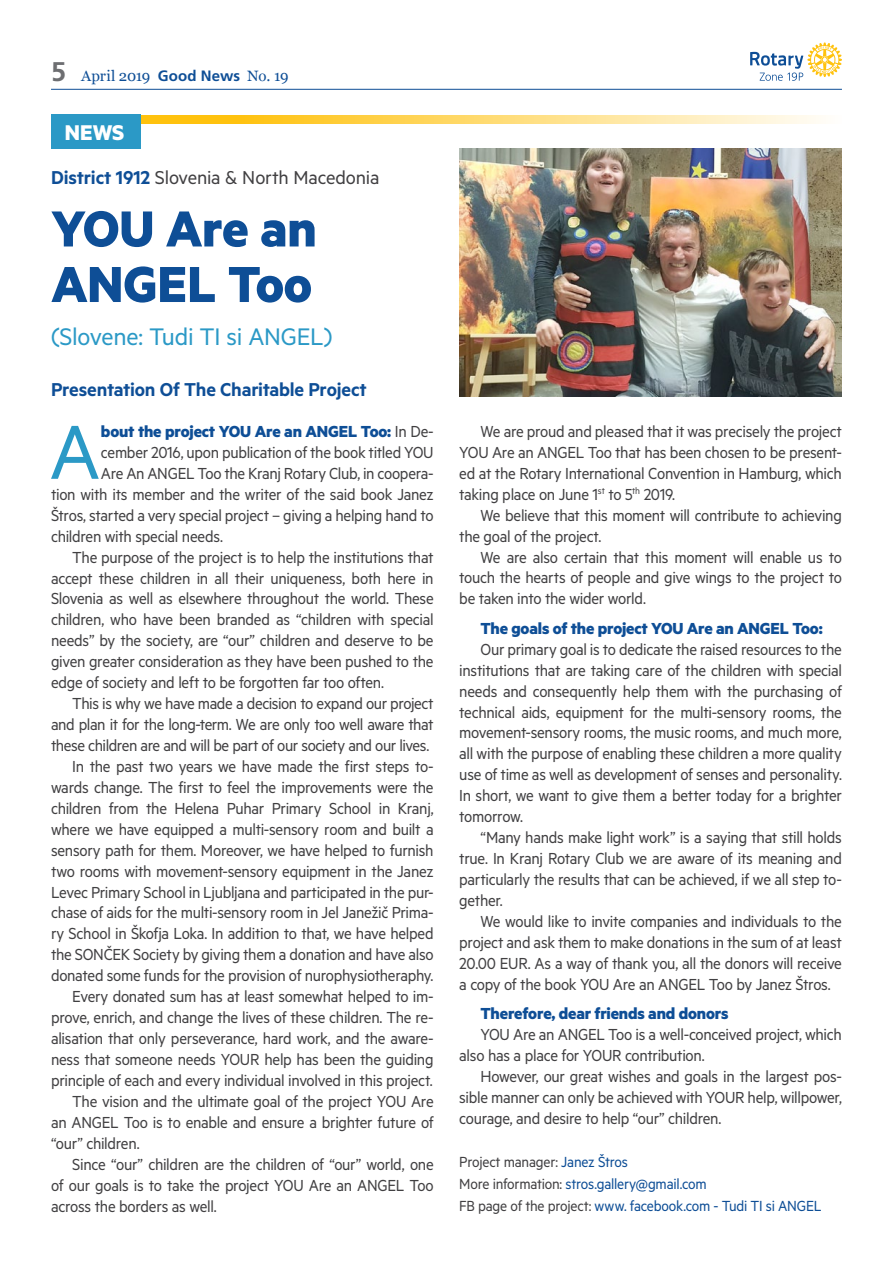
<style>
.page{position:relative;width:893px;height:1263px;background:#fff}
.page>*{position:absolute;margin:0;border:0;box-sizing:border-box;transform-origin:0 0}
.t1{font:86.1px "Metric";color:#2b99c6}
.t2{font:700 57px/55.5px "Metric";letter-spacing:-.005em;color:#0e4e96}
.t3{font:27px "Metric";letter-spacing:-.01em;color:#2b99c6}
.t4{font:700 24px "Metric";color:#fff}
.t5{font:21px "Metric";letter-spacing:-.01em;color:#414042}
.t6{font:600 21px "Metric";letter-spacing:-.01em;color:#0e4e96}
.t7{font:18px/21px "Metric";letter-spacing:-.02em;color:#414042;text-align:justify;scale:.95 1}
.t8{font:700 18px "Metric";letter-spacing:-.01em;color:#0e4e96}
.t9{font:16.5px/22.2px "Metric";letter-spacing:-.015em;color:#0e4e96;scale:.95 1}
.t10{font:15px "Georgia";letter-spacing:-.01em;color:#0e4e96}
.s1{font-family:"Frutiger";font-weight:700;font-size:27px;color:#6d6e71}
.s2{font-family:"Frutiger";font-weight:700}
.s3{font-weight:600;color:#0e4e96}
.s4{font-weight:400;color:#414042}
.s5{color:#414042}
</style>
<div class="page">
<svg style="left:750px;top:43px;width:92px;height:38px"></svg>
<hr style="left:51px;top:89px;width:791px;height:1px;background:#0e4e96">
<svg style="left:140px;top:115px;width:681px;height:8px;background:#feda71"></svg>
<div style="left:51px;top:115px;width:89px;height:34px;background:#2b99c6"></div>
<img style="left:459px;top:149px;width:383px;height:248px">
<p class="t10" style="left:51px;top:65px;width:239px"><span class="s1">5</span> April 2019 <span class="s2">Good News</span> No. 19</p>
<h3 class="t4" style="left:65px;top:118px;width:61px">NEWS</h3>
<p class="t5" style="left:51px;top:165px;width:330px"><span class="s3">District 1912</span> Slovenia &amp; North Macedonia</p>
<h2 class="t2" style="left:51px;top:199px;width:267px">YOU Are an<br>ANGEL Too</h2>
<h3 class="t3" style="left:51px;top:321px;width:283px">(Slovene: Tudi TI si ANGEL)</h3>
<p class="t6" style="left:51px;top:377px;width:317px">Presentation Of The Charitable Project</p>
<h1 class="t1" style="left:49px;top:402px;width:53px">A</h1>
<p class="t8" style="left:101px;top:420px;width:334px">bout the project YOU Are an ANGEL Too: <span class="s4">In De-</span></p>
<p class="t7" style="left:101px;top:441px;width:352px">cember 2016, upon publication of the book titled YOU</p>
<p class="t7" style="left:101px;top:462px;width:352px">Are An ANGEL Too the Kranj Rotary Club, in coopera-</p>
<p class="t7" style="left:51px;top:483px;width:404px">tion with its member and the writer of the said book Janez</p>
<p class="t7" style="left:51px;top:504px;width:404px">Štros, started a very special project – giving a helping hand to</p>
<p class="t7" style="left:51px;top:525px;width:183px">children with special needs.</p>
<p class="t7" style="left:72px;top:546px;width:382px">The purpose of the project is to help the institutions that</p>
<p class="t7" style="left:51px;top:567px;width:404px">accept these children in all their uniqueness, both here in</p>
<p class="t7" style="left:51px;top:588px;width:404px">Slovenia as well as elsewhere throughout the world. These</p>
<p class="t7" style="left:51px;top:609px;width:404px">children, who have been branded as “children with special</p>
<p class="t7" style="left:51px;top:630px;width:404px">needs” by the society, are “our” children and deserve to be</p>
<p class="t7" style="left:51px;top:650px;width:404px">given greater consideration as they have been pushed to the</p>
<p class="t7" style="left:51px;top:671px;width:352px">edge of society and left to be forgotten far too often.</p>
<p class="t7" style="left:72px;top:692px;width:382px">This is why we have made a decision to expand our project</p>
<p class="t7" style="left:51px;top:713px;width:404px">and plan it for the long-term. We are only too well aware that</p>
<p class="t7" style="left:51px;top:734px;width:400px">these children are and will be part of our society and our lives.</p>
<p class="t7" style="left:72px;top:755px;width:382px">In the past two years we have made the first steps to-</p>
<p class="t7" style="left:51px;top:776px;width:404px">wards change. The first to feel the improvements were the</p>
<p class="t7" style="left:51px;top:797px;width:404px">children from the Helena Puhar Primary School in Kranj,</p>
<p class="t7" style="left:51px;top:818px;width:404px">where we have equipped a multi-sensory room and built a</p>
<p class="t7" style="left:51px;top:839px;width:404px">sensory path for them. Moreover, we have helped to furnish</p>
<p class="t7" style="left:51px;top:860px;width:404px">two rooms with movement-sensory equipment in the Janez</p>
<p class="t7" style="left:51px;top:881px;width:404px">Levec Primary School in Ljubljana and participated in the pur-</p>
<p class="t7" style="left:51px;top:902px;width:404px">chase of aids for the multi-sensory room in Jel Janežič Prima-</p>
<p class="t7" style="left:51px;top:923px;width:404px">ry School in Škofja Loka. In addition to that, we have helped</p>
<p class="t7" style="left:51px;top:944px;width:404px">the SONČEK Society by giving them a donation and have also</p>
<p class="t7" style="left:51px;top:964px;width:404px">donated some funds for the provision of nurophysiotheraphy.</p>
<p class="t7" style="left:72px;top:985px;width:382px">Every donated sum has at least somewhat helped to im-</p>
<p class="t7" style="left:51px;top:1006px;width:404px">prove, enrich, and change the lives of these children. The re-</p>
<p class="t7" style="left:51px;top:1027px;width:404px">alisation that only perseverance, hard work, and the aware-</p>
<p class="t7" style="left:51px;top:1048px;width:404px">ness that someone needs YOUR help has been the guiding</p>
<p class="t7" style="left:51px;top:1069px;width:403px">principle of each and every individual involved in this project.</p>
<p class="t7" style="left:72px;top:1090px;width:382px">The vision and the ultimate goal of the project YOU Are</p>
<p class="t7" style="left:51px;top:1111px;width:404px">an ANGEL Too is to enable and ensure a brighter future of</p>
<p class="t7" style="left:51px;top:1132px;width:95px">“our” children.</p>
<p class="t7" style="left:72px;top:1153px;width:382px">Since “our” children are the children of “our” world, one</p>
<p class="t7" style="left:51px;top:1174px;width:404px">of our goals is to take the project YOU Are an ANGEL Too</p>
<p class="t7" style="left:51px;top:1195px;width:176px">across the borders as well.</p>
<p class="t7" style="left:459px;top:420px;width:404px;text-indent:21px">We are proud and pleased that it was precisely the project YOU Are an ANGEL Too that has been chosen to be present&shy;ed at the Rotary International Convention in Hamburg, which taking place on June 1<sup>st</sup> to 5<sup>th</sup> 2019.</p>
<p class="t7" style="left:459px;top:504px;width:404px;text-indent:21px">We believe that this moment will contribute to achieving the goal of the project.</p>
<p class="t7" style="left:459px;top:546px;width:404px;text-indent:21px">We are also certain that this moment will enable us to touch the hearts of people and give wings to the project to be taken into the wider world.</p>
<p class="t8" style="left:480px;top:617px;width:344px">The goals of the project YOU Are an ANGEL Too:</p>
<p class="t7" style="left:459px;top:638px;width:404px;text-indent:21px">Our primary goal is to dedicate the raised resources to the institutions that are taking care of the children with special needs and consequently help them with the purchasing of technical aids, equipment for the multi-sensory rooms, the movement-sensory rooms, the music rooms, and much more, all with the purpose of enabling these children a more quality use of time as well as development of senses and personality.<br>In short, we want to give them a better today for a brighter tomorrow.</p>
<p class="t7" style="left:459px;top:826px;width:404px;text-indent:21px">“Many hands make light work” is a saying that still holds true. In Kranj Rotary Club we are aware of its meaning and particularly the results that can be achieved, if we all step to&shy;gether.</p>
<p class="t7" style="left:459px;top:910px;width:404px;text-indent:21px">We would like to invite companies and individuals to the project and ask them to make donations in the sum of at least 20.00 EUR. As a way of thank you, all the donors will receive a copy of the book YOU Are an ANGEL Too by Janez Štros.</p>
<p class="t8" style="left:480px;top:1002px;width:250px">Therefore, dear friends and donors</p>
<p class="t7" style="left:459px;top:1023px;width:404px;text-indent:21px">YOU Are an ANGEL Too is a well-conceived project, which also has a place for YOUR contribution.</p>
<p class="t7" style="left:459px;top:1065px;width:404px;text-indent:21px">However, our great wishes and goals in the largest pos&shy;sible manner can only be achieved with YOUR help, willpower, courage, and desire to help “our” children.</p>
<p class="t9" style="left:459px;top:1150px;width:383px"><span class="s5">Project manager:</span> Janez Štros<br><span class="s5">More information:</span> stros.gallery@gmail.com<br><span class="s5">FB page of the project:</span> www. facebook.com - Tudi TI si ANGEL</p>
</div>
